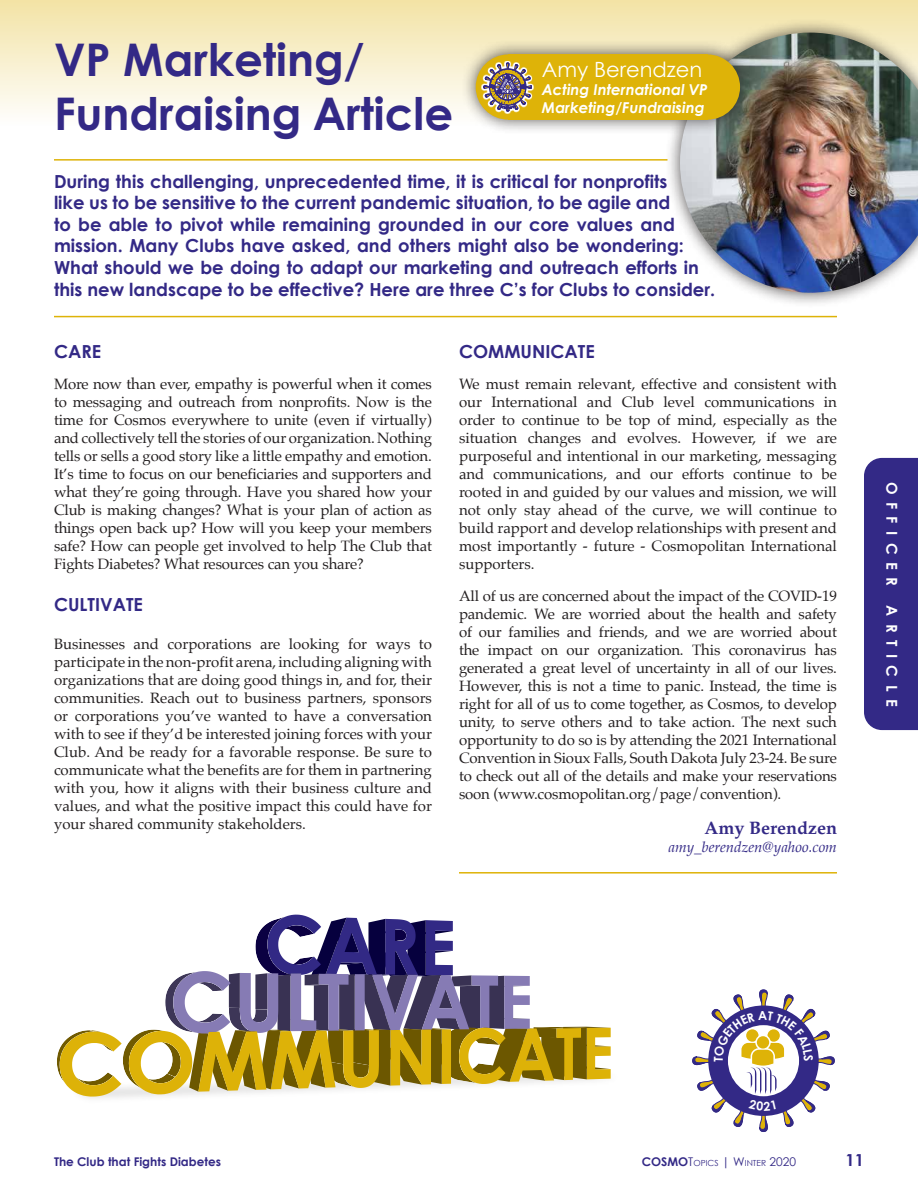
<style>
.page{position:relative;width:918px;height:1188px;background:#fff}
.page>*{position:absolute;margin:0;border:0;box-sizing:border-box;transform-origin:0 0}
.t1{font:700 45px/54px "Century Gothic";color:#332986}
.t2{font:21px "Century Gothic";color:#fff}
.t3{font:700 18px/21.6px "Century Gothic";color:#332986}
.t4{font:700 18px "Palatino";color:#332986}
.t5{font:700 16.5px "Century Gothic";color:#332986}
.t6{font:15px/18px "Palatino";letter-spacing:-.01em;color:#231f20;text-align:justify}
.t7{font:italic 700 15px/18px "Century Gothic";color:#fff}
.t8{font:italic 15px "Palatino";color:#332986}
.t9{font:700 15px "Century Gothic";letter-spacing:.5em;color:#fff}
.t10{font:700 12px "Century Gothic";color:#332986}
.t11{font:8.4px "Century Gothic";color:#332986}
.s1{font-weight:700;font-size:12px}
.s2{font-size:12px}
</style>
<div class="page">
<div style="left:0;top:0;width:918px;height:126px;background:linear-gradient(to bottom,#f3e3a5,#fefefd)"></div>
<hr style="left:54px;top:159px;width:614px;height:2px;background:#deb308">
<hr style="left:54px;top:316px;width:783px;height:1px;background:#deb308">
<hr style="left:459px;top:872px;width:378px;height:2px;background:#deb308">
<div style="left:665px;top:17px;width:253px;height:291px;background:#231f20;opacity:.75"></div>
<img style="left:680px;top:33px;width:238px;height:260px">
<div style="left:461px;top:39px;width:294px;height:96px;background:#231f20;opacity:.75"></div>
<div style="left:675px;top:54px;width:65px;height:66px;background:#deb308;border-radius:50%"></div>
<div style="left:476px;top:54px;width:65px;height:66px;background:#deb308;border-radius:50%"></div>
<div style="left:508px;top:54px;width:200px;height:66px;background:#deb308"></div>
<svg style="left:481px;top:61px;width:53px;height:52px"></svg>
<svg style="left:484px;top:63px;width:48px;height:48px"></svg>
<div style="left:864px;top:458px;width:54px;height:272px;background:#332986"></div>
<svg style="left:57px;top:915px;width:554px;height:182px"></svg>
<svg style="left:692px;top:989px;width:143px;height:143px"></svg>
<p class="t1" style="left:54px;top:31px;width:401px">VP Marketing/<br>Fundraising Article</p>
<p class="t3" style="left:54px;top:170px;width:663px">During this challenging, unprecedented time, it is critical for nonprofits<br>like us to be sensitive to the current pandemic situation, to be agile and<br>to be able to pivot while remaining grounded in our core values and mission. Many Clubs have asked, and others might also be wondering:<br>What should we be doing to adapt our marketing and outreach efforts in this new landscape to be effective? Here are three C’s for Clubs to consider.</p>
<p class="t2" style="left:542px;top:57px;width:162px">Amy Berendzen</p>
<p class="t7" style="left:542px;top:80px;width:167px">Acting International VP<br>Marketing/Fundraising</p>
<p class="t3" style="left:54px;top:340px;width:49px">CARE</p>
<p class="t6" style="left:54px;top:375px;width:380px">More now than ever, empathy is powerful when it comes to messaging and outreach from nonprofits. Now is the time for Cosmos everywhere to unite (even if virtually) and collectively tell the stories of our organization. Nothing tells or sells a good story like a little empathy and emotion.<br>It’s time to focus on our beneficiaries and supporters and what they’re going through. Have you shared how your Club is making changes? What is your plan of action as things open back up? How will you keep your members safe? How can people get involved to help The Club that Fights Diabetes? What resources can you share?</p>
<p class="t3" style="left:54px;top:593px;width:90px">CULTIVATE</p>
<p class="t6" style="left:54px;top:635px;width:380px">Businesses and corporations are looking for ways to participate in the non-profit arena, including aligning with organizations that are doing good things in, and for, their communities. Reach out to business partners, sponsors or corporations you’ve wanted to have a conversation with to see if they’d be interested joining forces with your Club. And be ready for a favorable response. Be sure to communicate what the benefits are for them in partnering with you, how it aligns with their business culture and values, and what the positive impact this could have for your shared community stakeholders.</p>
<p class="t3" style="left:459px;top:340px;width:137px">COMMUNICATE</p>
<p class="t6" style="left:459px;top:375px;width:380px">We must remain relevant, effective and consistent with our International and Club level communications in order to continue to be top of mind, especially as the situation changes and evolves. However, if we are purposeful and intentional in our marketing, messaging and communications, and our efforts continue to be rooted in and guided by our values and mission, we will not only stay ahead of the curve, we will continue to build rapport and develop relationships with present and most importantly - future - Cosmopolitan International supporters.</p>
<p class="t6" style="left:459px;top:587px;width:380px">All of us are concerned about the impact of the COVID-19 pandemic. We are worried about the health and safety of our families and friends, and we are worried about the impact on our organization. This coronavirus has generated a great level of uncertainty in all of our lives.<br>However, this is not a time to panic. Instead, the time is right for all of us to come together, as Cosmos, to develop unity, to serve others and to take action. The next such opportunity to do so is by attending the 2021 International Convention in Sioux Falls, South Dakota July 23-24. Be sure to check out all of the details and make your reservations soon (www.cosmopolitan.org/page/convention).</p>
<p class="t4" style="left:704px;top:812px;width:134px">Amy Berendzen</p>
<p class="t8" style="left:668px;top:834px;width:170px">amy_berendzen@yahoo.com</p>
<p class="t9" style="left:901px;top:482px;width:106px;rotate:90deg">OFFICER</p>
<p class="t9" style="left:901px;top:605px;width:103px;rotate:90deg">ARTICLE</p>
<p class="t10" style="left:54px;top:1154px;width:169px">The Club that Fights Diabetes</p>
<p class="t11" style="left:642px;top:1158px;width:156px"><span class="s1">COSMO</span><span class="s2">T</span>OPICS <span class="s2">| W</span>INTER <span class="s2">2020</span></p>
<p class="t5" style="left:846px;top:1149px;width:20px">11</p>
</div>
